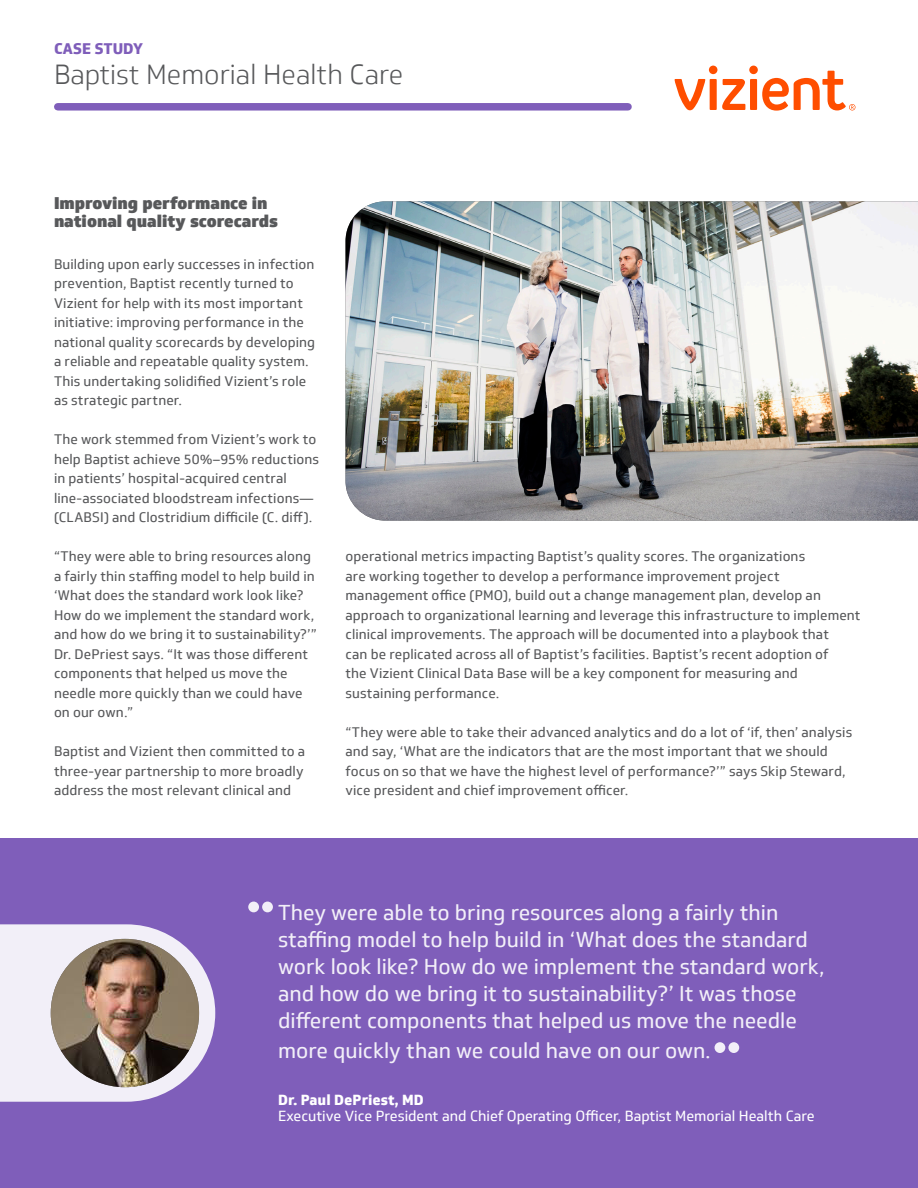
<style>
.page{position:relative;width:918px;height:1188px;background:#fff}
.page>*{position:absolute;margin:0;border:0;box-sizing:border-box;transform-origin:0 0}
.Header_name_turquois{font:300 27px "Soleto";color:#57585a}
.Pull_Quote{font:21px/27px "Soleto";color:#f2eff8}
.Subhead{font:900 16.5px/18px "Soleto";color:#57585a}
.Header_title_turquoi{font:800 15px "Soleto";color:#7f5eba}
.Not_aligned_to_grid{font:14.25px/16.5px "Soleto";color:#fff}
.Body{font:13.5px/19.5px "Soleto";letter-spacing:.01em;color:#57585a}
.s1{font-weight:800}
</style>
<div class="page">
<div style="left:58px;top:103px;width:570px;height:8px;background:#7f5eba"></div>
<svg style="left:675px;top:66px;width:180px;height:45px"></svg>
<div style="left:0;top:838px;width:918px;height:350px;background:#7f5eba"></div>
<svg style="left:0;top:924px;width:215px;height:178px"></svg>
<img style="left:51px;top:939px;width:148px;height:148px;border-radius:74px">
<img style="left:346px;top:201px;width:572px;height:320px">
<div style="left:262px;top:902px;width:11px;height:10px;background:#f2eff8;border-radius:50%"></div>
<div style="left:248px;top:902px;width:11px;height:10px;background:#f2eff8;border-radius:50%"></div>
<div style="left:728px;top:1042px;width:11px;height:11px;background:#f2eff8;border-radius:50%"></div>
<div style="left:715px;top:1042px;width:10px;height:11px;background:#f2eff8;border-radius:50%"></div>
<p class="Header_title_turquoi" style="left:54px;top:39px;width:91px">CASE STUDY</p>
<p class="Header_name_turquois" style="left:54px;top:59px;width:351px">Baptist Memorial Health Care</p>
<p class="Subhead" style="left:54px;top:194px;width:225px">Improving performance in national quality scorecards</p>
<p class="Body" style="left:54px;top:254px;width:263px">Building upon early successes in infection prevention, Baptist recently turned to Vizient for help with its most important initiative: improving performance in the national quality scorecards by developing a reliable and repeatable quality system.<br>This undertaking solidified Vizient’s role as strategic partner.</p>
<p class="Body" style="left:54px;top:430px;width:267px">The work stemmed from Vizient’s work to help Baptist achieve 50%–95% reductions in patients’ hospital-acquired central line-associated bloodstream infections— (CLABSI) and Clostridium difficile (C. diff).</p>
<p class="Body" style="left:54px;top:547px;width:265px">“They were able to bring resources along a fairly thin staffing model to help build in ‘What does the standard work look like?<br>How do we implement the standard work, and how do we bring it to sustainability?’” Dr. DePriest says. “It was those different components that helped us move the needle more quickly than we could have on our own.”</p>
<p class="Body" style="left:54px;top:742px;width:253px;text-align:justify">Baptist and Vizient then committed to a three-year partnership to more broadly address the most relevant clinical and</p>
<p class="Body" style="left:346px;top:547px;width:517px">operational metrics impacting Baptist’s quality scores. The organizations<br>are working together to develop a performance improvement project management office (PMO), build out a change management plan, develop an approach to organizational learning and leverage this infrastructure to implement clinical improvements. The approach will be documented into a playbook that<br>can be replicated across all of Baptist’s facilities. Baptist’s recent adoption of<br>the Vizient Clinical Data Base will be a key component for measuring and sustaining performance.</p>
<p class="Body" style="left:346px;top:722px;width:508px">“They were able to take their advanced analytics and do a lot of ‘if, then’ analysis and say, ‘What are the indicators that are the most important that we should focus on so that we have the highest level of performance?’” says Skip Steward, vice president and chief improvement officer.</p>
<p class="Pull_Quote" style="left:278px;top:900px;width:548px">They were able to bring resources along a fairly thin staffing model to help build in ‘What does the standard work look like? How do we implement the standard work, and how do we bring it to sustainability?’ It was those different components that helped us move the needle</p>
<p class="Pull_Quote" style="left:278px;top:1038px;width:434px">more quickly than we could have on our own.</p>
<p class="Not_aligned_to_grid" style="left:278px;top:1092px;width:538px"><span class="s1">Dr. Paul DePriest, MD<br></span>Executive Vice President and Chief Operating Officer, Baptist Memorial Health Care</p>
</div>
